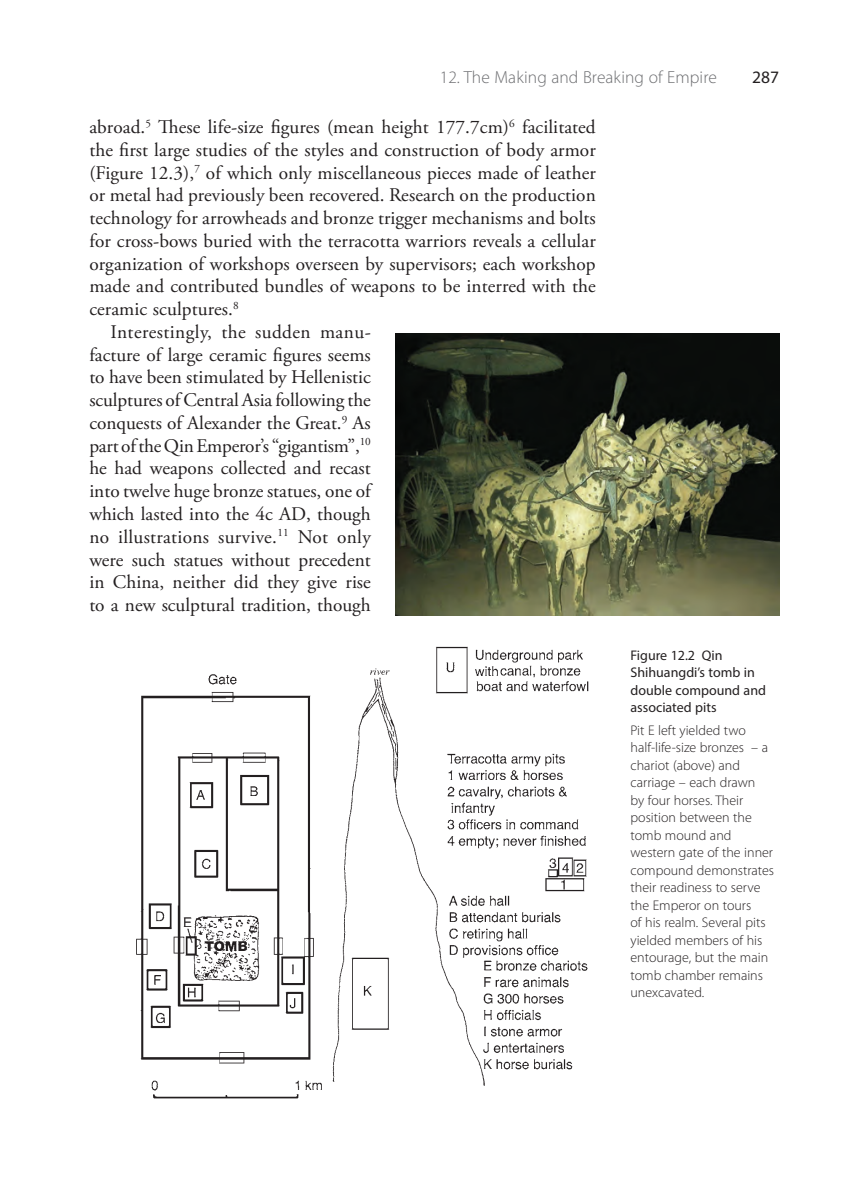
<style>
.page{position:relative;width:844px;height:1201px;background:#fff}
.page>*{position:absolute;margin:0;border:0;box-sizing:border-box;transform-origin:0 0}
.t1{font:19.25px "Adobe Garamond Pro";letter-spacing:.005em;color:#231f20}
.t2{font:19.25px "Adobe Garamond Pro";letter-spacing:.025em;color:#231f20}
.t3{font:300 17.5px "Myriad Pro";letter-spacing:.005em;color:#6c6d70}
.t4{font:17.5px "Myriad Pro";color:#231f20}
.t5{font:300 14px/17.5px "Myriad Pro";color:#231f20}
.t6{font:14px/17.5px "Myriad Pro";color:#231f20}
</style>
<div class="page">
<img style="left:395px;top:333px;width:384px;height:282px">
<img style="left:136px;top:646px;width:453px;height:453px">
<p class="t3" style="left:439px;top:66px;width:278px">12. The Making and Breaking of Empire</p>
<p class="t4" style="left:752px;top:66px;width:29px">287</p>
<p class="t1" style="left:89px;top:115px;width:508px">abroad.<sup>5</sup> These life-size figures (mean height 177.7cm)<sup>6</sup> facilitated</p>
<p class="t1" style="left:89px;top:138px;width:508px">the first large studies of the styles and construction of body armor</p>
<p class="t1" style="left:89px;top:161px;width:508px">(Figure 12.3),<sup>7</sup> of which only miscellaneous pieces made of leather</p>
<p class="t1" style="left:89px;top:184px;width:508px">or metal had previously been recovered. Research on the production</p>
<p class="t1" style="left:89px;top:206px;width:508px">technology for arrowheads and bronze trigger mechanisms and bolts</p>
<p class="t1" style="left:89px;top:229px;width:508px">for cross-bows buried with the terracotta warriors reveals a cellular</p>
<p class="t1" style="left:89px;top:252px;width:507px">organization of workshops overseen by supervisors; each workshop</p>
<p class="t1" style="left:89px;top:275px;width:508px">made and contributed bundles of weapons to be interred with the</p>
<p class="t1" style="left:89px;top:297px;width:151px">ceramic sculptures.<sup>8</sup></p>
<p class="t2" style="left:110px;top:320px;width:261px">Interestingly, the sudden manu-</p>
<p class="t1" style="left:89px;top:343px;width:283px">facture of large ceramic figures seems</p>
<p class="t1" style="left:89px;top:366px;width:283px">to have been stimulated by Hellenistic</p>
<p class="t1" style="left:89px;top:388px;width:283px">sculptures of Central Asia following the</p>
<p class="t1" style="left:89px;top:411px;width:283px">conquests of Alexander the Great.<sup>9</sup> As</p>
<p class="t1" style="left:89px;top:434px;width:283px">part of the Qin Emperor’s “gigantism”,<sup>10</sup></p>
<p class="t1" style="left:89px;top:457px;width:283px">he had weapons collected and recast</p>
<p class="t1" style="left:89px;top:479px;width:283px">into twelve huge bronze statues, one of</p>
<p class="t1" style="left:89px;top:502px;width:283px">which lasted into the 4c AD, though</p>
<p class="t1" style="left:89px;top:525px;width:283px">no illustrations survive.<sup>11</sup> Not only</p>
<p class="t1" style="left:89px;top:548px;width:283px">were such statues without precedent</p>
<p class="t1" style="left:89px;top:570px;width:283px">in China, neither did they give rise</p>
<p class="t1" style="left:89px;top:593px;width:283px">to a new sculptural tradition, though</p>
<p class="t6" style="left:630px;top:646px;width:137px">Figure 12.2 Qin<br>Shihuangdi’s tomb in double compound and associated pits</p>
<p class="t5" style="left:630px;top:721px;width:145px">Pit E left yielded two half-life-size bronzes – a chariot (above) and carriage – each drawn<br>by four horses. Their position between the tomb mound and western gate of the inner compound demonstrates their readiness to serve the Emperor on tours<br>of his realm. Several pits yielded members of his entourage, but the main tomb chamber remains unexcavated.</p>
</div>
